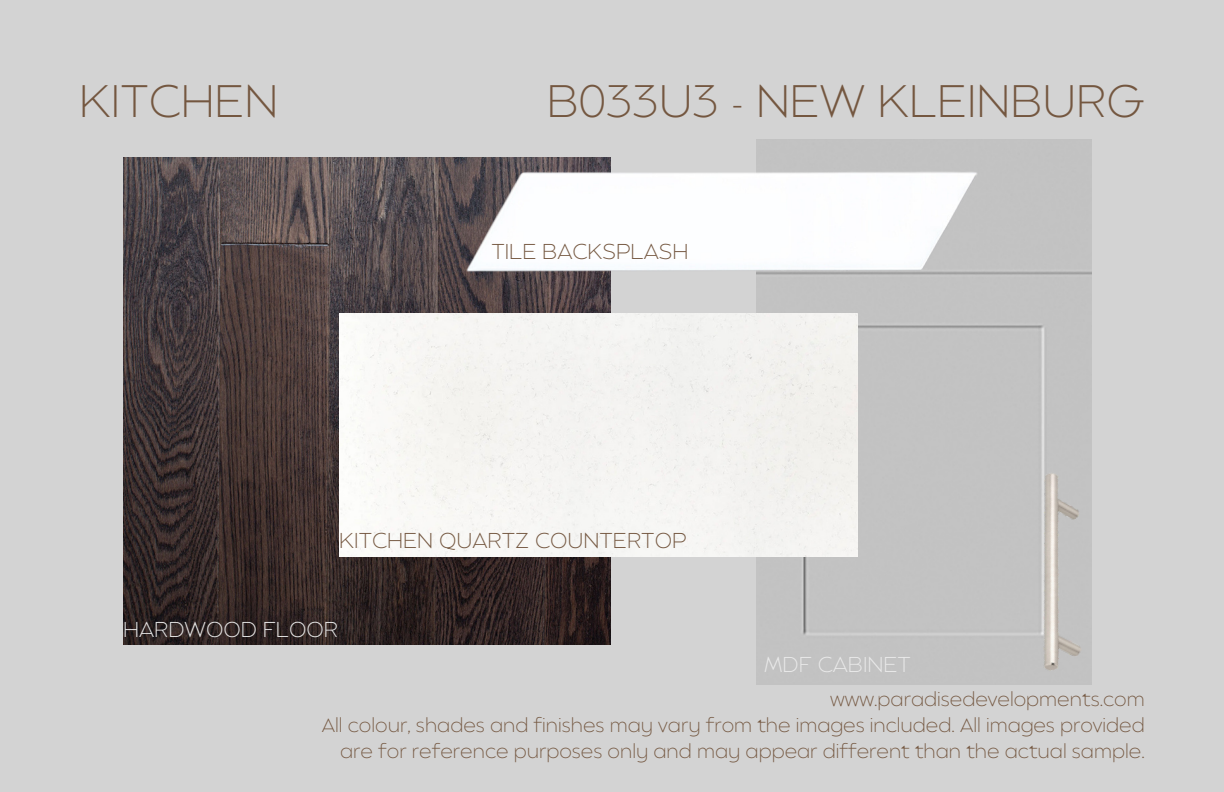
<style>
.page{position:relative;width:1224px;height:792px;background:#d3d3d3}
.page>*{position:absolute;margin:0;border:0;box-sizing:border-box;transform-origin:0 0}
.t1{font:200 45.5px "Balgin";color:#745740}
.t2{font:200 21.5px "Balgin";color:#745740}
.t3{font:200 21.5px "Balgin";color:#eaeaea}
.t4{font:200 19px/26.2px "Balgin";color:#745740;text-align:right}
</style>
<div class="page">
<img style="left:123px;top:158px;width:488px;height:487px">
<div style="left:757px;top:140px;width:335px;height:544px;background:#c2c2c2"></div>
<img style="left:455px;top:139px;width:535px;height:355px">
<div style="left:339px;top:314px;width:519px;height:243px;background:#f4f4f1"></div>
<img style="left:924px;top:434px;width:168px;height:251px">
<p class="t1" style="left:79px;top:83px;width:201px">KITCHEN</p>
<p class="t1" style="left:547px;top:83px;width:599px">B033U3 - NEW KLEINBURG</p>
<p class="t2" style="left:491px;top:242px;width:199px">TILE BACKSPLASH</p>
<p class="t2" style="left:339px;top:532px;width:349px">KITCHEN QUARTZ COUNTERTOP</p>
<p class="t3" style="left:123px;top:621px;width:217px">HARDWOOD FLOOR</p>
<p class="t3" style="left:764px;top:656px;width:148px">MDF CABINET</p>
<p class="t4" style="left:830px;top:688px;width:316px">www.paradisedevelopments.com</p>
<p class="t4" style="left:322px;top:714px;width:824px">All colour, shades and finishes may vary from the images included. All images provided are for reference purposes only and may appear different than the actual sample.</p>
</div>
